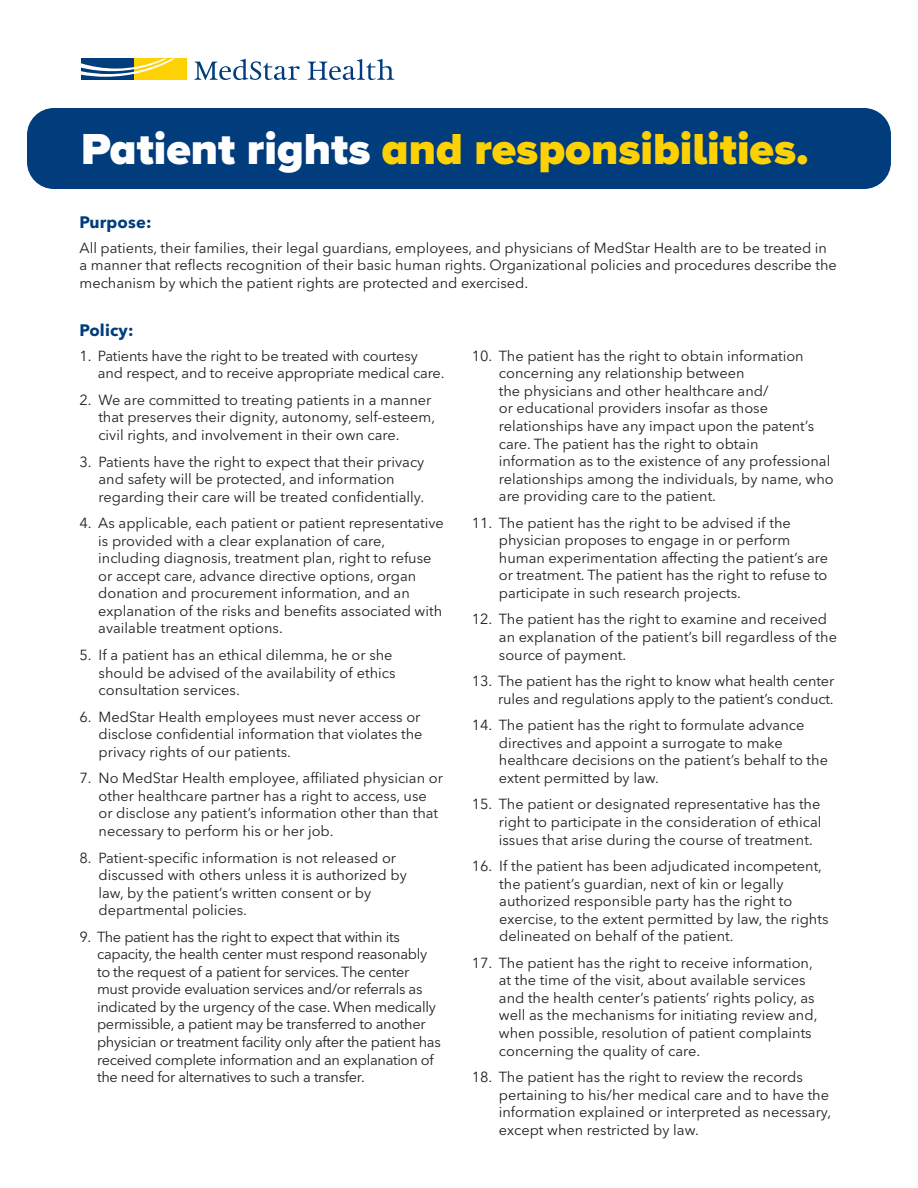
<style>
.page{position:relative;width:918px;height:1188px;background:#fff}
.page>*{position:absolute;margin:0;border:0;box-sizing:border-box;transform-origin:0 0}
.t1{font:900 45px "Proxima Nova A";color:#fed105}
.Subhead{font:700 16.5px "Avenir Next LT Pro";letter-spacing:.01em;color:#013d7d}
.Numbered_Text_2col{font:14.55px/17.5px "Avenir Next LT Pro";color:#231f20}
.Numbered_Text_2col-2{font:14.55px/17.5px "Avenir Next LT Pro";letter-spacing:-.02em;color:#231f20}
.body_text{font:14.55px/17.5px "Avenir Next LT Pro";color:#231f20}
.s1{color:#fff}
</style>
<div class="page">
<div style="left:27px;top:108px;width:864px;height:81px;background:#013d7d;border-radius:27px"></div>
<svg style="left:194px;top:59px;width:106px;height:21px"></svg>
<svg style="left:308px;top:59px;width:86px;height:21px"></svg>
<svg style="left:81px;top:58px;width:106px;height:1px"></svg>
<div style="left:134px;top:59px;width:53px;height:21px;background:#fed105"></div>
<div style="left:81px;top:59px;width:53px;height:21px;background:#013d7d"></div>
<svg style="left:81px;top:59px;width:94px;height:18px"></svg>
<p class="t1" style="left:81px;top:115px;width:729px"><span class="s1">Patient rights</span> and responsibilities.</p>
<p class="Subhead" style="left:80px;top:213px;width:74px">Purpose:</p>
<p class="body_text" style="left:80px;top:239px;width:759px">All patients, their families, their legal guardians, employees, and physicians of MedStar Health are to be treated in a manner that reflects recognition of their basic human rights. Organizational policies and procedures describe the mechanism by which the patient rights are protected and exercised.</p>
<p class="Subhead" style="left:80px;top:321px;width:56px">Policy:</p>
<p class="Numbered_Text_2col" style="left:98px;top:347px;width:348px;text-indent:-18px">1. Patients have the right to be treated with courtesy and respect, and to receive appropriate medical care.</p>
<p class="Numbered_Text_2col" style="left:98px;top:391px;width:338px;text-indent:-19px">2. We are committed to treating patients in a manner that preserves their dignity, autonomy, self-esteem, civil rights, and involvement in their own care.</p>
<p class="Numbered_Text_2col" style="left:99px;top:453px;width:327px;text-indent:-19px">3. Patients have the right to expect that their privacy and safety will be protected, and information regarding their care will be treated confidentially.</p>
<p class="Numbered_Text_2col" style="left:98px;top:514px;width:347px;text-indent:-19px">4. As applicable, each patient or patient representative is provided with a clear explanation of care, including diagnosis, treatment plan, right to refuse or accept care, advance directive options, organ donation and procurement information, and an explanation of the risks and benefits associated with available treatment options.</p>
<p class="Numbered_Text_2col" style="left:99px;top:646px;width:299px;text-indent:-19px">5. If a patient has an ethical dilemma, he or she should be advised of the availability of ethics consultation services.</p>
<p class="Numbered_Text_2col" style="left:99px;top:708px;width:326px;text-indent:-19px">6. MedStar Health employees must never access or disclose confidential information that violates the privacy rights of our patients.</p>
<p class="Numbered_Text_2col" style="left:99px;top:769px;width:346px;text-indent:-19px">7. No MedStar Health employee, affiliated physician or other healthcare partner has a right to access, use or disclose any patient’s information other than that necessary to perform his or her job.</p>
<p class="Numbered_Text_2col" style="left:99px;top:849px;width:310px;text-indent:-19px">8. Patient-specific information is not released or discussed with others unless it is authorized by law, by the patient’s written consent or by departmental policies.</p>
<p class="Numbered_Text_2col-2" style="left:97px;top:928px;width:345px;text-indent:-18px">9. The patient has the right to expect that within its capacity, the health center must respond reasonably to the request of a patient for services. The center must provide evaluation services and/or referrals as indicated by the urgency of the case. When medically permissible, a patient may be transferred to another physician or treatment facility only after the patient has received complete information and an explanation of the need for alternatives to such a transfer.</p>
<p class="Numbered_Text_2col" style="left:499px;top:347px;width:336px;text-indent:-27px">10. The patient has the right to obtain information concerning any relationship between<br>the physicians and other healthcare and/<br>or educational providers insofar as those relationships have any impact upon the patent’s care. The patient has the right to obtain information as to the existence of any professional relationships among the individuals, by name, who are providing care to the patient.</p>
<p class="Numbered_Text_2col" style="left:499px;top:514px;width:331px;text-indent:-27px">11. The patient has the right to be advised if the physician proposes to engage in or perform human experimentation affecting the patient’s are or treatment. The patient has the right to refuse to participate in such research projects.</p>
<p class="Numbered_Text_2col" style="left:499px;top:611px;width:340px;text-indent:-27px">12. The patient has the right to examine and received an explanation of the patient’s bill regardless of the source of payment.</p>
<p class="Numbered_Text_2col" style="left:472px;top:672px;width:364px;text-align:right">13. The patient has the right to know what health center rules and regulations apply to the patient’s conduct.</p>
<p class="Numbered_Text_2col" style="left:499px;top:716px;width:331px;text-indent:-27px">14. The patient has the right to formulate advance directives and appoint a surrogate to make healthcare decisions on the patient’s behalf to the extent permitted by law.</p>
<p class="Numbered_Text_2col" style="left:499px;top:796px;width:324px;text-align:justify;text-indent:-27px">15. The patient or designated representative has the right to participate in the consideration of ethical issues that arise during the course of treatment.</p>
<p class="Numbered_Text_2col" style="left:499px;top:857px;width:331px;text-indent:-27px">16. If the patient has been adjudicated incompetent, the patient’s guardian, next of kin or legally authorized responsible party has the right to exercise, to the extent permitted by law, the rights delineated on behalf of the patient.</p>
<p class="Numbered_Text_2col" style="left:499px;top:954px;width:320px;text-indent:-27px">17. The patient has the right to receive information, at the time of the visit, about available services and the health center’s patients’ rights policy, as well as the mechanisms for initiating review and, when possible, resolution of patient complaints concerning the quality of care.</p>
<p class="Numbered_Text_2col" style="left:499px;top:1068px;width:334px;text-indent:-27px">18. The patient has the right to review the records pertaining to his/her medical care and to have the information explained or interpreted as necessary, except when restricted by law.</p>
</div>
